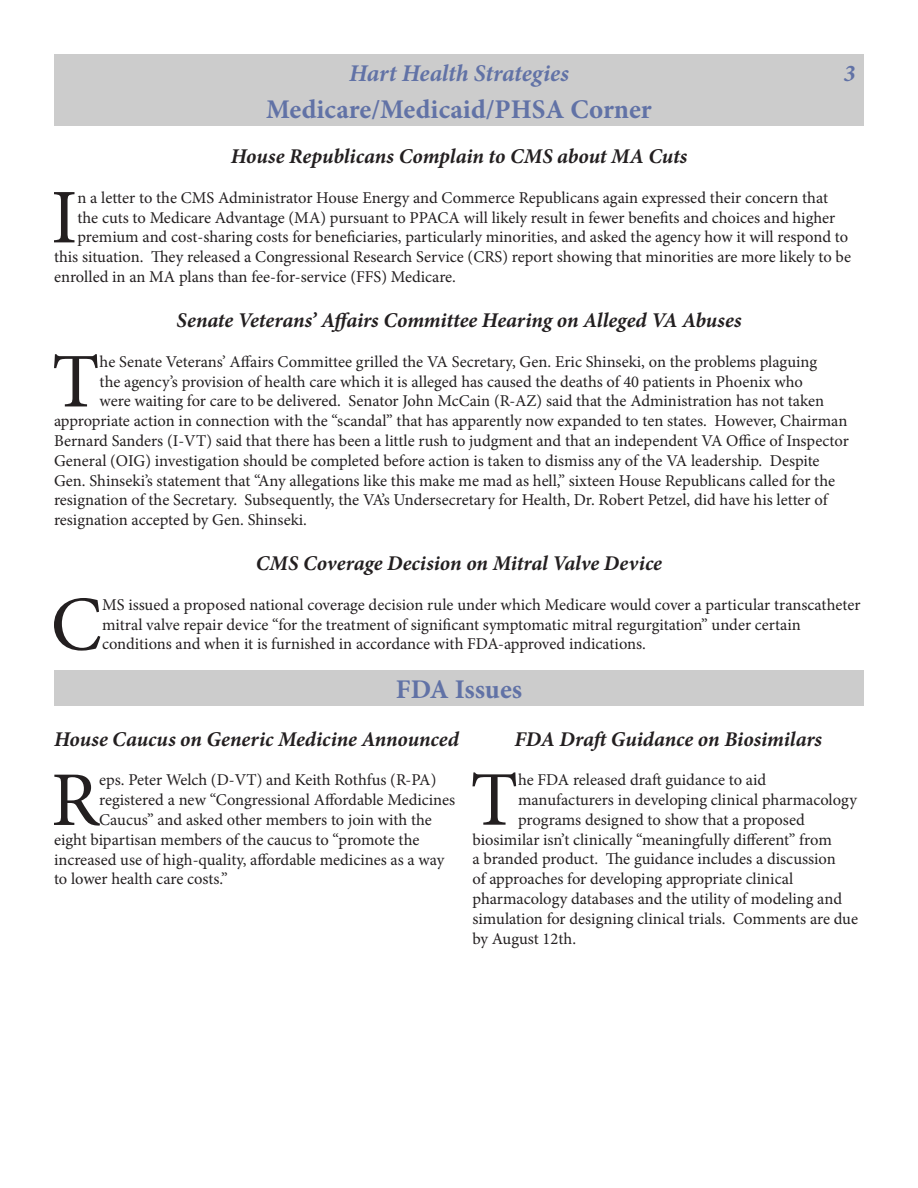
<style>
.page{position:relative;width:918px;height:1188px;background:#fff}
.page>*{position:absolute;margin:0;border:0;box-sizing:border-box;transform-origin:0 0}
.Paragraph_Style_1{font:77.4px "Minion Pro";color:#231f20}
.t1{font:700 27px "Minion Pro";color:#6172a6}
.t2{font:italic 700 24px "Minion Pro";letter-spacing:-.005em;color:#6172a6}
.t3{font:italic 700 21px "Minion Pro";letter-spacing:-.005em;color:#231f20}
.Paragraph_Style_1-2{font:16.5px/19.8px "Minion Pro";color:#231f20}
</style>
<div class="page">
<div style="left:54px;top:54px;width:810px;height:36px;background:#ccc"></div>
<div style="left:54px;top:90px;width:810px;height:36px;background:#ccc"></div>
<div style="left:54px;top:670px;width:810px;height:36px;background:#ccc"></div>
<p class="t2" style="left:349px;top:56px;width:221px">Hart Health Strategies</p>
<p class="t2" style="left:844px;top:56px;width:13px">3</p>
<p class="t1" style="left:266px;top:90px;width:387px">Medicare/Medicaid/PHSA Corner</p>
<p class="t3" style="left:231px;top:142px;width:458px">House Republicans Complain to CMS about MA Cuts</p>
<p class="Paragraph_Style_1" style="left:51px;top:166px;width:28px">I</p>
<p class="Paragraph_Style_1-2" style="left:77px;top:188px;width:752px">n a letter to the CMS Administrator House Energy and Commerce Republicans again expressed their concern that</p>
<p class="Paragraph_Style_1-2" style="left:77px;top:208px;width:759px">the cuts to Medicare Advantage (MA) pursuant to PPACA will likely result in fewer benefits and choices and higher</p>
<p class="Paragraph_Style_1-2" style="left:77px;top:227px;width:772px">premium and cost-sharing costs for beneficiaries, particularly minorities, and asked the agency how it will respond to</p>
<p class="Paragraph_Style_1-2" style="left:54px;top:247px;width:799px">this situation. They released a Congressional Research Service (CRS) report showing that minorities are more likely to be</p>
<p class="Paragraph_Style_1-2" style="left:54px;top:267px;width:403px">enrolled in an MA plans than fee-for-service (FFS) Medicare.</p>
<p class="t3" style="left:177px;top:306px;width:566px">Senate Veterans’ Affairs Committee Hearing on Alleged VA Abuses</p>
<p class="Paragraph_Style_1" style="left:52px;top:330px;width:49px">T</p>
<p class="Paragraph_Style_1-2" style="left:100px;top:352px;width:719px">he Senate Veterans’ Affairs Committee grilled the VA Secretary, Gen. Eric Shinseki, on the problems plaguing</p>
<p class="Paragraph_Style_1-2" style="left:100px;top:372px;width:705px">the agency’s provision of health care which it is alleged has caused the deaths of 40 patients in Phoenix who</p>
<p class="Paragraph_Style_1-2" style="left:100px;top:391px;width:726px">were waiting for care to be delivered. Senator John McCain (R-AZ) said that the Administration has not taken</p>
<p class="Paragraph_Style_1-2" style="left:54px;top:411px;width:795px">appropriate action in connection with the “scandal” that has apparently now expanded to ten states. However, Chairman</p>
<p class="Paragraph_Style_1-2" style="left:54px;top:431px;width:796px">Bernard Sanders (I-VT) said that there has been a little rush to judgment and that an independent VA Office of Inspector</p>
<p class="Paragraph_Style_1-2" style="left:54px;top:451px;width:767px">General (OIG) investigation should be completed before action is taken to dismiss any of the VA leadership. Despite</p>
<p class="Paragraph_Style_1-2" style="left:54px;top:471px;width:783px">Gen. Shinseki’s statement that “Any allegations like this make me mad as hell,” sixteen House Republicans called for the</p>
<p class="Paragraph_Style_1-2" style="left:54px;top:490px;width:775px">resignation of the Secretary. Subsequently, the VA’s Undersecretary for Health, Dr. Robert Petzel, did have his letter of</p>
<p class="Paragraph_Style_1-2" style="left:54px;top:510px;width:255px">resignation accepted by Gen. Shinseki.</p>
<p class="t3" style="left:256px;top:549px;width:408px">CMS Coverage Decision on Mitral Valve Device</p>
<p class="Paragraph_Style_1" style="left:51px;top:573px;width:53px">C</p>
<p class="Paragraph_Style_1-2" style="left:102px;top:595px;width:760px">MS issued a proposed national coverage decision rule under which Medicare would cover a particular transcatheter mitral valve repair device “for the treatment of significant symptomatic mitral regurgitation” under certain conditions and when it is furnished in accordance with FDA-approved indications.</p>
<p class="t1" style="left:396px;top:671px;width:128px">FDA Issues</p>
<p class="t3" style="left:54px;top:724px;width:406px">House Caucus on Generic Medicine Announced</p>
<p class="Paragraph_Style_1" style="left:51px;top:748px;width:50px">R</p>
<p class="Paragraph_Style_1-2" style="left:99px;top:770px;width:339px">eps. Peter Welch (D-VT) and Keith Rothfus (R-PA)</p>
<p class="t3" style="left:514px;top:724px;width:309px">FDA Draft Guidance on Biosimilars</p>
<p class="Paragraph_Style_1" style="left:470px;top:748px;width:49px">T</p>
<p class="Paragraph_Style_1-2" style="left:518px;top:770px;width:250px">he FDA released draft guidance to aid</p>
<p class="Paragraph_Style_1-2" style="left:518px;top:790px;width:340px">manufacturers in developing clinical pharmacology</p>
<p class="Paragraph_Style_1-2" style="left:518px;top:810px;width:288px">programs designed to show that a proposed</p>
<p class="Paragraph_Style_1-2" style="left:472px;top:829px;width:361px">biosimilar isn’t clinically “meaningfully different” from</p>
<p class="Paragraph_Style_1-2" style="left:472px;top:849px;width:365px">a branded product. The guidance includes a discussion</p>
<p class="Paragraph_Style_1-2" style="left:472px;top:869px;width:322px">of approaches for developing appropriate clinical</p>
<p class="Paragraph_Style_1-2" style="left:472px;top:889px;width:371px">pharmacology databases and the utility of modeling and</p>
<p class="Paragraph_Style_1-2" style="left:472px;top:909px;width:387px">simulation for designing clinical trials. Comments are due</p>
<p class="Paragraph_Style_1-2" style="left:472px;top:928px;width:105px">by August 12th.</p>
<p class="Paragraph_Style_1-2" style="left:99px;top:790px;width:358px">registered a new “Congressional Affordable Medicines</p>
<p class="Paragraph_Style_1-2" style="left:99px;top:810px;width:334px">Caucus” and asked other members to join with the</p>
<p class="Paragraph_Style_1-2" style="left:54px;top:830px;width:367px">eight bipartisan members of the caucus to “promote the</p>
<p class="Paragraph_Style_1-2" style="left:54px;top:849px;width:392px">increased use of high-quality, affordable medicines as a way</p>
<p class="Paragraph_Style_1-2" style="left:54px;top:869px;width:175px">to lower health care costs.”</p>
</div>
